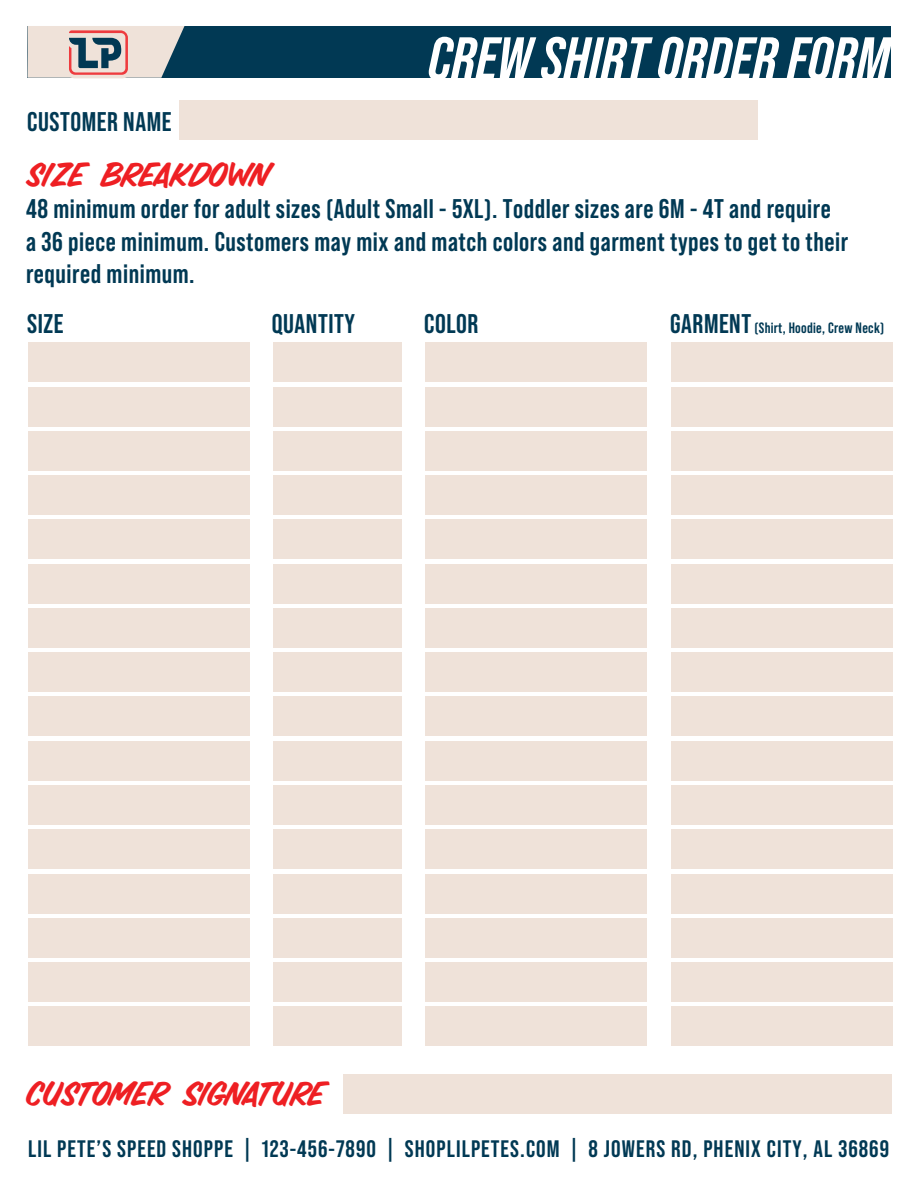
<style>
.page{position:relative;width:918px;height:1188px;background:#fff}
.page>*{position:absolute;margin:0;border:0;box-sizing:border-box;transform-origin:0 0}
.t1{font:italic 700 60.6px "Bebas Neue Pro";color:#fff}
.t2{font:37.35px "Narrabeen";color:#ee1f23}
.t3{font:700 27px/32.4px "Bebas Neue Pro";letter-spacing:.02em;color:#013954}
.t4{font:700 23.85px "Bebas Neue Pro";letter-spacing:.045em;color:#013954}
.t5{font:700 15px "Bebas Neue Pro";letter-spacing:.02em;color:#013954}
.s1{font-size:27px}
</style>
<div class="page">
<div style="left:180px;top:101px;width:578px;height:39px;background:#efe2d9"></div>
<div style="left:27px;top:26px;width:864px;height:52px;background:#013954"></div>
<svg style="left:27px;top:26px;width:158px;height:52px"></svg>
<div style="left:343px;top:1074px;width:548px;height:40px;background:#efe2d9"></div>
<div style="left:28px;top:343px;width:222px;height:39px;background:#efe2d9"></div>
<div style="left:425px;top:343px;width:222px;height:39px;background:#efe2d9"></div>
<div style="left:671px;top:343px;width:222px;height:39px;background:#efe2d9"></div>
<div style="left:273px;top:343px;width:128px;height:39px;background:#efe2d9"></div>
<div style="left:28px;top:387px;width:222px;height:39px;background:#efe2d9"></div>
<div style="left:425px;top:387px;width:222px;height:39px;background:#efe2d9"></div>
<div style="left:671px;top:387px;width:222px;height:39px;background:#efe2d9"></div>
<div style="left:273px;top:387px;width:128px;height:39px;background:#efe2d9"></div>
<div style="left:28px;top:431px;width:222px;height:40px;background:#efe2d9"></div>
<div style="left:425px;top:431px;width:222px;height:40px;background:#efe2d9"></div>
<div style="left:671px;top:431px;width:222px;height:40px;background:#efe2d9"></div>
<div style="left:273px;top:431px;width:128px;height:40px;background:#efe2d9"></div>
<div style="left:28px;top:475px;width:222px;height:40px;background:#efe2d9"></div>
<div style="left:425px;top:475px;width:222px;height:40px;background:#efe2d9"></div>
<div style="left:671px;top:475px;width:222px;height:40px;background:#efe2d9"></div>
<div style="left:273px;top:475px;width:128px;height:40px;background:#efe2d9"></div>
<div style="left:28px;top:520px;width:222px;height:39px;background:#efe2d9"></div>
<div style="left:425px;top:520px;width:222px;height:39px;background:#efe2d9"></div>
<div style="left:671px;top:520px;width:222px;height:39px;background:#efe2d9"></div>
<div style="left:273px;top:520px;width:128px;height:39px;background:#efe2d9"></div>
<div style="left:28px;top:564px;width:222px;height:39px;background:#efe2d9"></div>
<div style="left:425px;top:564px;width:222px;height:39px;background:#efe2d9"></div>
<div style="left:671px;top:564px;width:222px;height:39px;background:#efe2d9"></div>
<div style="left:273px;top:564px;width:128px;height:39px;background:#efe2d9"></div>
<div style="left:28px;top:608px;width:222px;height:40px;background:#efe2d9"></div>
<div style="left:425px;top:608px;width:222px;height:40px;background:#efe2d9"></div>
<div style="left:671px;top:608px;width:222px;height:40px;background:#efe2d9"></div>
<div style="left:273px;top:608px;width:128px;height:40px;background:#efe2d9"></div>
<div style="left:28px;top:652px;width:222px;height:40px;background:#efe2d9"></div>
<div style="left:425px;top:652px;width:222px;height:40px;background:#efe2d9"></div>
<div style="left:671px;top:652px;width:222px;height:40px;background:#efe2d9"></div>
<div style="left:273px;top:652px;width:128px;height:40px;background:#efe2d9"></div>
<div style="left:28px;top:697px;width:222px;height:39px;background:#efe2d9"></div>
<div style="left:425px;top:697px;width:222px;height:39px;background:#efe2d9"></div>
<div style="left:671px;top:697px;width:222px;height:39px;background:#efe2d9"></div>
<div style="left:273px;top:697px;width:128px;height:39px;background:#efe2d9"></div>
<div style="left:28px;top:741px;width:222px;height:39px;background:#efe2d9"></div>
<div style="left:425px;top:741px;width:222px;height:39px;background:#efe2d9"></div>
<div style="left:671px;top:741px;width:222px;height:39px;background:#efe2d9"></div>
<div style="left:273px;top:741px;width:128px;height:39px;background:#efe2d9"></div>
<div style="left:28px;top:785px;width:222px;height:40px;background:#efe2d9"></div>
<div style="left:425px;top:785px;width:222px;height:40px;background:#efe2d9"></div>
<div style="left:671px;top:785px;width:222px;height:40px;background:#efe2d9"></div>
<div style="left:273px;top:785px;width:128px;height:40px;background:#efe2d9"></div>
<div style="left:28px;top:830px;width:222px;height:39px;background:#efe2d9"></div>
<div style="left:425px;top:830px;width:222px;height:39px;background:#efe2d9"></div>
<div style="left:671px;top:830px;width:222px;height:39px;background:#efe2d9"></div>
<div style="left:273px;top:830px;width:128px;height:39px;background:#efe2d9"></div>
<div style="left:28px;top:874px;width:222px;height:39px;background:#efe2d9"></div>
<div style="left:425px;top:874px;width:222px;height:39px;background:#efe2d9"></div>
<div style="left:671px;top:874px;width:222px;height:39px;background:#efe2d9"></div>
<div style="left:273px;top:874px;width:128px;height:39px;background:#efe2d9"></div>
<div style="left:28px;top:918px;width:222px;height:40px;background:#efe2d9"></div>
<div style="left:425px;top:918px;width:222px;height:40px;background:#efe2d9"></div>
<div style="left:671px;top:918px;width:222px;height:40px;background:#efe2d9"></div>
<div style="left:273px;top:918px;width:128px;height:40px;background:#efe2d9"></div>
<div style="left:28px;top:962px;width:222px;height:40px;background:#efe2d9"></div>
<div style="left:425px;top:962px;width:222px;height:40px;background:#efe2d9"></div>
<div style="left:671px;top:962px;width:222px;height:40px;background:#efe2d9"></div>
<div style="left:273px;top:962px;width:128px;height:40px;background:#efe2d9"></div>
<div style="left:28px;top:1007px;width:222px;height:39px;background:#efe2d9"></div>
<div style="left:425px;top:1007px;width:222px;height:39px;background:#efe2d9"></div>
<div style="left:671px;top:1007px;width:222px;height:39px;background:#efe2d9"></div>
<div style="left:273px;top:1007px;width:128px;height:39px;background:#efe2d9"></div>
<p class="t3" style="left:27px;top:105px;width:146px">CUSTOMER NAME</p>
<h2 class="t2" style="left:27px;top:150px;width:245px">SIZE BREAKDOWN</h2>
<h1 class="t1" style="left:428px;top:24px;width:463px">CREW SHIRT ORDER FORM</h1>
<p class="t3" style="left:26px;top:192px;width:823px">48 minimum order for adult sizes (Adult Small - 5XL). Toddler sizes are 6M - 4T and require<br>a 36 piece minimum. Customers may mix and match colors and garment types to get to their required minimum.</p>
<p class="t3" style="left:27px;top:308px;width:38px">SIZE</p>
<p class="t3" style="left:272px;top:308px;width:85px">QUANTITY</p>
<p class="t3" style="left:424px;top:308px;width:56px">COLOR</p>
<p class="t5" style="left:670px;top:320px;width:216px"><span class="s1">GARMENT</span> (Shirt, Hoodie, Crew Neck)</p>
<h2 class="t2" style="left:27px;top:1069px;width:300px">CUSTOMER SIGNATURE</h2>
<p class="t4" style="left:28px;top:1136px;width:862px">LIL PETE’S SPEED SHOPPE | 123-456-7890 | SHOPLILPETES.COM | 8 JOWERS RD, PHENIX CITY, AL 36869</p>
</div>
